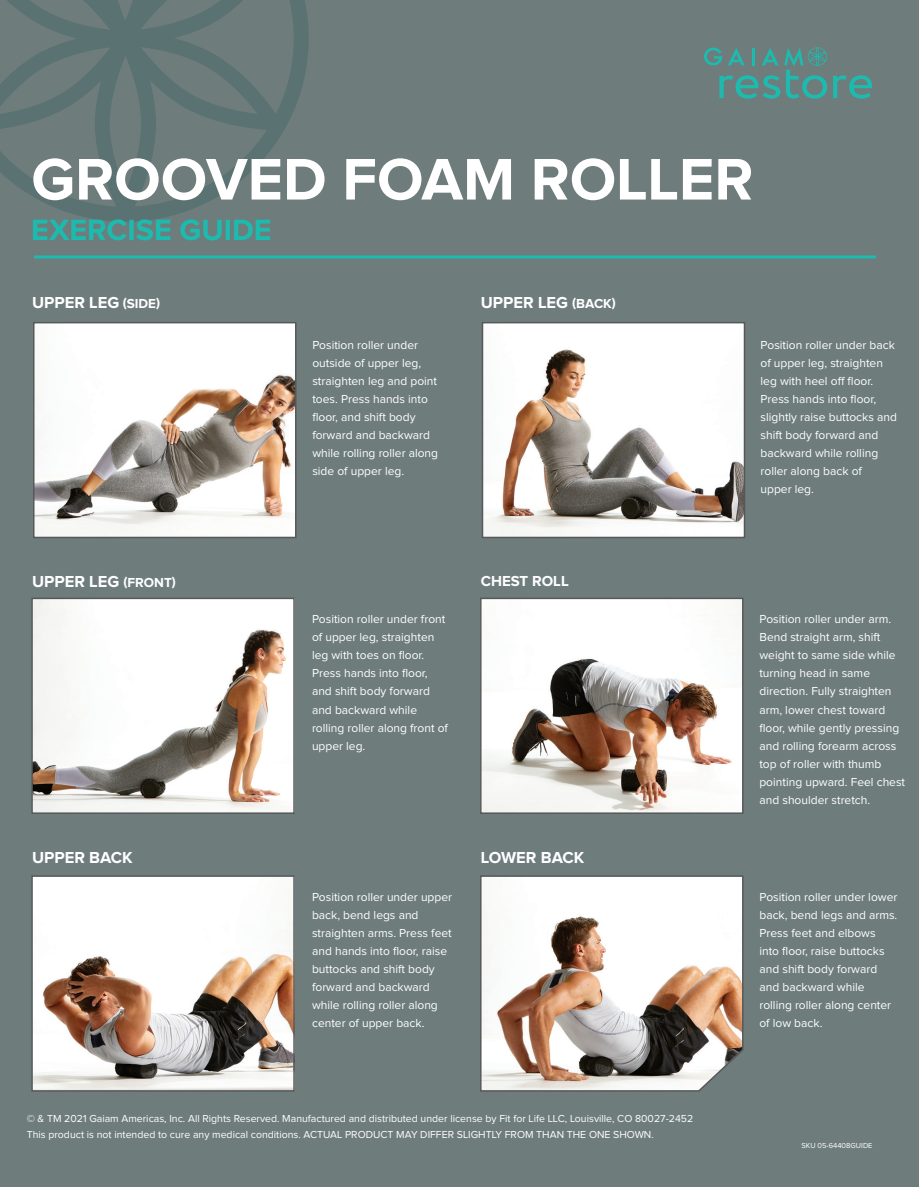
<style>
.page{position:relative;width:919px;height:1187px;background:#fff}
.page>*{position:absolute;margin:0;border:0;box-sizing:border-box;transform-origin:0 0}
.t1{font:700 60.75px "Proxima Nova";color:#fff}
.t2{font:700 30.45px "Proxima Nova";color:#1dbbaf}
.t3{font:700 16.5px "Proxima Nova";color:#fff}
.t4{font:700 15px "Proxima Nova";color:#fff}
.t5{font:12px/18px "Proxima Nova";color:#fff}
.t6{font:10.5px/16px "Proxima Nova";color:#fff}
.t7{font:7.5px "Proxima Nova";color:#fff}
.s1{font-size:13.5px}
</style>
<div class="page">
<div style="left:0;top:0;width:918px;height:1186px;background:#6e7c7c"></div>
<svg style="left:0;top:0;width:308px;height:222px"></svg>
<img style="left:36px;top:325px;width:257px;height:210px">
<img style="left:34px;top:600px;width:258px;height:210px">
<img style="left:34px;top:878px;width:258px;height:210px">
<img style="left:484px;top:325px;width:258px;height:210px">
<img style="left:483px;top:600px;width:257px;height:210px">
<hr style="left:34px;top:255px;width:841px;height:3px;background:#1dbbaf">
<svg style="left:704px;top:47px;width:123px;height:52px"></svg>
<svg style="left:833px;top:75px;width:38px;height:24px"></svg>
<div style="left:33px;top:322px;width:263px;height:216px;border:2px solid #57585a"></div>
<div style="left:31px;top:597px;width:264px;height:216px;border:2px solid #57585a"></div>
<div style="left:31px;top:875px;width:264px;height:216px;border:2px solid #57585a"></div>
<div style="left:481px;top:322px;width:264px;height:216px;border:2px solid #57585a"></div>
<div style="left:480px;top:597px;width:263px;height:216px;border:2px solid #57585a"></div>
<svg style="left:480px;top:875px;width:264px;height:217px;background:#cec2bb"></svg>
<h1 class="t1" style="left:31px;top:151px;width:723px">GROOVED FOAM ROLLER</h1>
<h2 class="t2" style="left:31px;top:216px;width:242px">EXERCISE GUIDE</h2>
<h3 class="t3" style="left:32px;top:295px;width:130px">UPPER LEG <span class="s1">(SIDE)</span></h3>
<p class="t5" style="left:312px;top:337px;width:127px">Position roller under outside of upper leg, straighten leg and point toes. Press hands into floor, and shift body forward and backward while rolling roller along side of upper leg.</p>
<h3 class="t3" style="left:480px;top:295px;width:137px">UPPER LEG <span class="s1">(BACK)</span></h3>
<p class="t5" style="left:760px;top:337px;width:138px">Position roller under back of upper leg, straighten leg with heel off floor.<br>Press hands into floor, slightly raise buttocks and shift body forward and backward while rolling roller along back of<br>upper leg.</p>
<h3 class="t3" style="left:32px;top:574px;width:145px">UPPER LEG <span class="s1">(FRONT)</span></h3>
<h3 class="t3" style="left:32px;top:850px;width:102px">UPPER BACK</h3>
<p class="t5" style="left:312px;top:611px;width:137px">Position roller under front of upper leg, straighten leg with toes on floor.<br>Press hands into floor, and shift body forward and backward while rolling roller along front of upper leg.</p>
<p class="t4" style="left:480px;top:574px;width:89px">CHEST ROLL</p>
<p class="t5" style="left:312px;top:888px;width:141px">Position roller under upper back, bend legs and straighten arms. Press feet and hands into floor, raise buttocks and shift body forward and backward while rolling roller along center of upper back.</p>
<h3 class="t3" style="left:480px;top:850px;width:105px">LOWER BACK</h3>
<p class="t5" style="left:759px;top:611px;width:147px">Position roller under arm.<br>Bend straight arm, shift weight to same side while turning head in same direction. Fully straighten arm, lower chest toward floor, while gently pressing and rolling forearm across top of roller with thumb pointing upward. Feel chest and shoulder stretch.</p>
<p class="t5" style="left:759px;top:888px;width:139px">Position roller under lower back, bend legs and arms.<br>Press feet and elbows into floor, raise buttocks and shift body forward and backward while rolling roller along center of low back.</p>
<p class="t6" style="left:27px;top:1110px;width:668px">© &amp; TM 2021 Gaiam Americas, Inc. All Rights Reserved. Manufactured and distributed under license by Fit for Life LLC, Louisville, CO 80027-2452<br>This product is not intended to cure any medical conditions. ACTUAL PRODUCT MAY DIFFER SLIGHTLY FROM THAN THE ONE SHOWN.</p>
<p class="t7" style="left:801px;top:1142px;width:73px">SKU 05-64408GUIDE</p>
</div>
